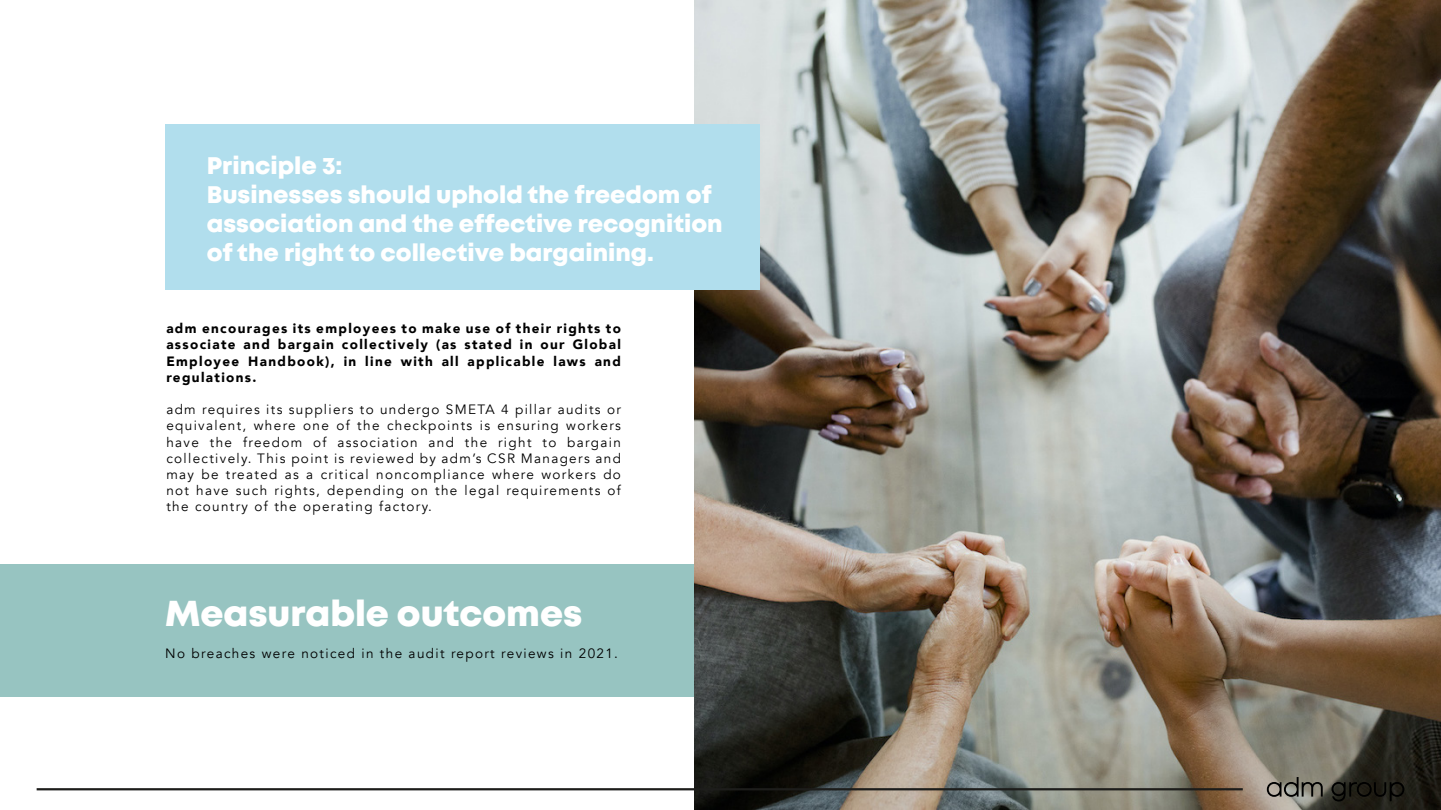
<style>
.page{position:relative;width:1441px;height:810px;background:#fff}
.page>*{position:absolute;margin:0;border:0;box-sizing:border-box;transform-origin:0 0}
.t1{font:36px "Mont Heavy DEMO";color:#fff}
.t2{font:24px/28.8px "Mont Heavy DEMO";color:#fff}
.t3{font:13.5px/16.2px "Avenir";letter-spacing:.1em;color:#000;text-align:justify}
.t4{font:900 13.5px/16.2px "Avenir";letter-spacing:.1em;color:#000;text-align:justify}
</style>
<div class="page">
<div style="left:0;top:564px;width:695px;height:132px;background:#97c4c1"></div>
<img style="left:695px;top:0;width:745px;height:810px">
<svg style="left:1266px;top:777px;width:56px;height:20px"></svg>
<svg style="left:1331px;top:782px;width:73px;height:20px"></svg>
<hr style="left:37px;top:788px;width:1205px;height:2px;background:#1d1d1b">
<div style="left:165px;top:124px;width:594px;height:166px;background:#b1deed"></div>
<h2 class="t2" style="left:207px;top:153px;width:517px">Principle 3:<br>Businesses should uphold the freedom of association and the effective recognition of the right to collective bargaining.</h2>
<p class="t4" style="left:166px;top:320px;width:456px">adm encourages its employees to make use of their rights to associate and bargain collectively (as stated in our Global Employee Handbook), in line with all applicable laws and regulations.</p>
<p class="t3" style="left:166px;top:402px;width:456px">adm requires its suppliers to undergo SMETA 4 pillar audits or equivalent, where one of the checkpoints is ensuring workers have the freedom of association and the right to bargain collectively. This point is reviewed by adm’s CSR Managers and may be treated as a critical noncompliance where workers do not have such rights, depending on the legal requirements of the country of the operating factory.</p>
<h1 class="t1" style="left:165px;top:593px;width:418px">Measurable outcomes</h1>
<p class="t3" style="left:165px;top:646px;width:454px">No breaches were noticed in the audit report reviews in 2021.</p>
</div>
